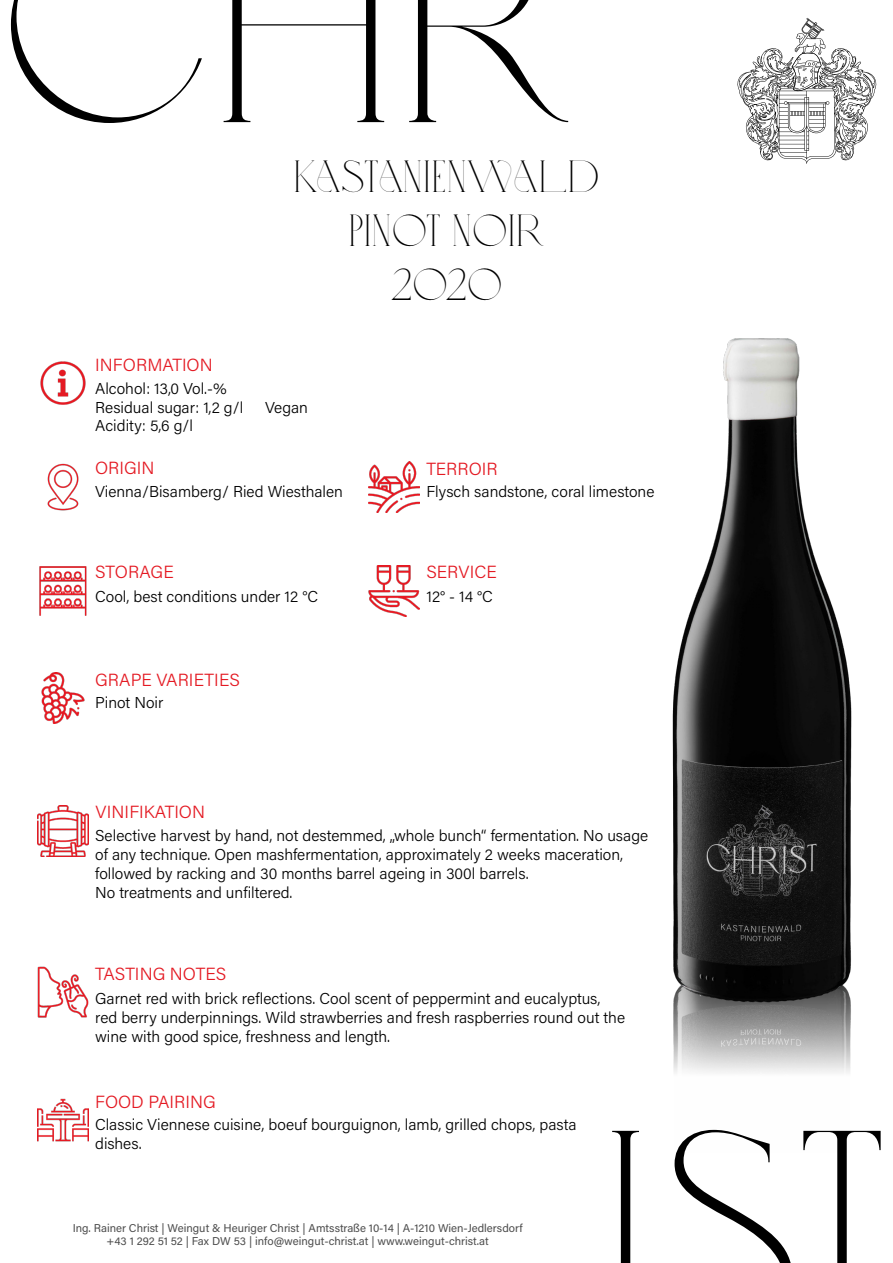
<style>
.page{position:relative;width:893px;height:1263px;background:#fff}
.page>*{position:absolute;margin:0;border:0;box-sizing:border-box;transform-origin:0 0}
.t1{font:278.25px "Love";color:#000}
.t2{font:45px "Love";color:#000}
.t3{font:300 17.55px "Acumin Pro";color:#e41a23}
.t4{font:300 15.75px/18.9px "Acumin Pro";color:#000}
.t5{font:11.4px "Acumin Pro";color:#4d4d4d}
</style>
<div class="page">
<svg style="left:737px;top:18px;width:140px;height:146px"></svg>
<img style="left:673px;top:1007px;width:178px;height:66px">
<img style="left:672px;top:338px;width:180px;height:669px">
<img style="left:40px;top:361px;width:46px;height:44px">
<img style="left:369px;top:462px;width:51px;height:50px">
<img style="left:47px;top:463px;width:32px;height:48px">
<img style="left:39px;top:566px;width:48px;height:50px">
<img style="left:369px;top:565px;width:51px;height:51px">
<img style="left:38px;top:967px;width:50px;height:51px">
<img style="left:38px;top:805px;width:50px;height:51px">
<img style="left:41px;top:672px;width:44px;height:51px">
<img style="left:38px;top:1098px;width:50px;height:44px">
<p class="t1" style="left:0;top:-118px;width:865px">CHRIST</p>
<p class="t3" style="left:95px;top:353px;width:119px">INFORMATION</p>
<p class="t4" style="left:95px;top:378px;width:133px">Alcohol: 13,0 Vol.-%</p>
<p class="t4" style="left:95px;top:397px;width:150px">Residual sugar: 1,2 g/l</p>
<p class="t4" style="left:95px;top:416px;width:99px">Acidity: 5,6 g/l</p>
<p class="t2" style="left:293px;top:153px;width:308px">KASTANIENWALD</p>
<p class="t2" style="left:348px;top:207px;width:198px">PINOT NOIR</p>
<p class="t2" style="left:390px;top:261px;width:114px">2020</p>
<p class="t4" style="left:265px;top:397px;width:44px">Vegan</p>
<p class="t3" style="left:95px;top:456px;width:61px">ORIGIN</p>
<p class="t3" style="left:426px;top:456px;width:73px">TERROIR</p>
<p class="t4" style="left:95px;top:481px;width:249px">Vienna/Bisamberg/ Ried Wiesthalen</p>
<p class="t4" style="left:427px;top:481px;width:229px">Flysch sandstone, coral limestone</p>
<p class="t3" style="left:95px;top:560px;width:80px">STORAGE</p>
<p class="t3" style="left:426px;top:560px;width:72px">SERVICE</p>
<p class="t4" style="left:95px;top:586px;width:225px">Cool, best conditions under 12 °C</p>
<p class="t4" style="left:426px;top:586px;width:68px">12° - 14 °C</p>
<p class="t3" style="left:95px;top:667px;width:146px">GRAPE VARIETIES</p>
<p class="t4" style="left:95px;top:693px;width:70px">Pinot Noir</p>
<p class="t3" style="left:96px;top:800px;width:111px">VINIFIKATION</p>
<p class="t4" style="left:95px;top:826px;width:554px">Selective harvest by hand, not destemmed, „whole bunch“ fermentation. No usage of any technique. Open mashfermentation, approximately 2 weeks maceration, followed by racking and 30 months barrel ageing in 300l barrels.</p>
<p class="t4" style="left:95px;top:882px;width:199px">No treatments and unfiltered.</p>
<p class="t3" style="left:95px;top:962px;width:133px">TASTING NOTES</p>
<p class="t4" style="left:95px;top:988px;width:507px">Garnet red with brick reflections. Cool scent of peppermint and eucalyptus,</p>
<p class="t4" style="left:95px;top:1007px;width:531px">red berry underpinnings. Wild strawberries and fresh raspberries round out the wine with good spice, freshness and length.</p>
<p class="t3" style="left:95px;top:1089px;width:122px">FOOD PAIRING</p>
<p class="t4" style="left:95px;top:1115px;width:483px">Classic Viennese cuisine, boeuf bourguignon, lamb, grilled chops, pasta dishes.</p>
<p class="t1" style="left:28px;top:1085px;width:865px">CHRIST</p>
<p class="t5" style="left:73px;top:1219px;width:451px">Ing. Rainer Christ | Weingut &amp; Heuriger Christ | Amtsstraße 10-14 | A-1210 Wien-Jedlersdorf</p>
<p class="t5" style="left:106px;top:1233px;width:384px">+43 1 292 51 52 | Fax DW 53 | info@weingut-christ.at | www.weingut-christ.at</p>
</div>
